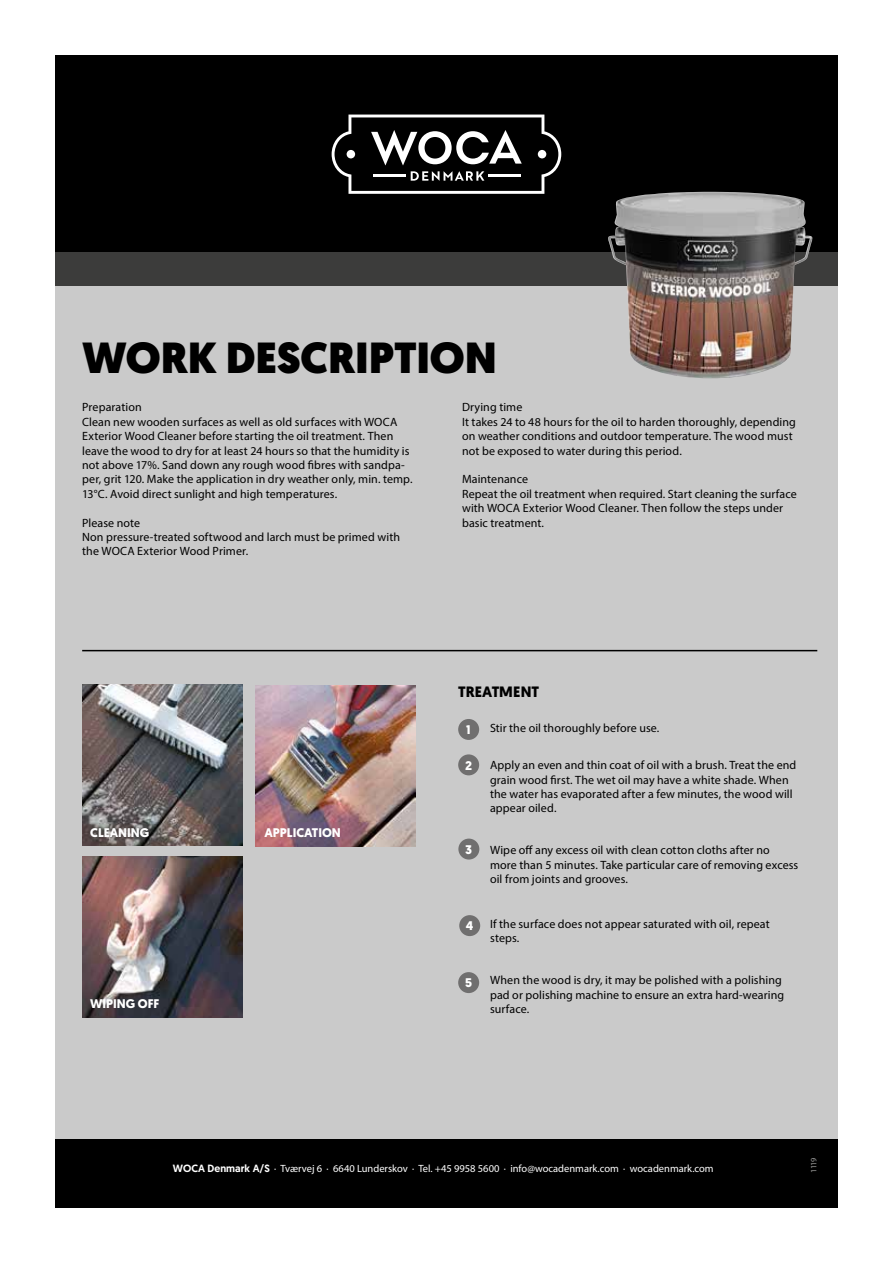
<style>
.page{position:relative;width:893px;height:1263px;background:#fff}
.page>*{position:absolute;margin:0;border:0;box-sizing:border-box;transform-origin:0 0}
.t1{font:900 43.5px "Geomanist";color:#000}
.t2{font:700 15px "Geomanist";color:#000}
.t3{font:700 12.45px "Geomanist";color:#fff}
.t4{font:12px/14.4px "Myriad Pro";letter-spacing:.005em;color:#000}
.t5{font:10.5px "Myriad Pro";color:#fff}
.t6{font:8.25px "Myriad Pro";color:#9d9d9c}
.s1{font-family:"Geomanist";font-weight:500}
</style>
<div class="page">
<div style="left:55px;top:131px;width:783px;height:1067px;background:#cacaca"></div>
<div style="left:55px;top:251px;width:783px;height:35px;background:#3c3c3b"></div>
<div style="left:55px;top:55px;width:783px;height:197px;background:#000"></div>
<svg style="left:332px;top:115px;width:229px;height:79px;background:#3a3a3a"></svg>
<img style="left:82px;top:685px;width:161px;height:160px">
<img style="left:82px;top:857px;width:161px;height:160px">
<img style="left:255px;top:686px;width:161px;height:160px">
<div style="left:55px;top:1140px;width:783px;height:68px;background:#000"></div>
<hr style="left:82px;top:650px;width:735px;height:1px;background:#000">
<img style="left:608px;top:192px;width:204px;height:186px">
<div style="left:458px;top:719px;width:21px;height:21px;background:#706f6f;border-radius:50%"></div>
<div style="left:458px;top:754px;width:21px;height:21px;background:#706f6f;border-radius:50%"></div>
<div style="left:458px;top:838px;width:21px;height:21px;background:#706f6f;border-radius:50%"></div>
<div style="left:459px;top:915px;width:21px;height:21px;background:#706f6f;border-radius:50%"></div>
<div style="left:458px;top:972px;width:21px;height:21px;background:#706f6f;border-radius:50%"></div>
<h1 class="t1" style="left:82px;top:328px;width:416px">WORK DESCRIPTION</h1>
<p class="t4" style="left:82px;top:400px;width:332px">Preparation<br>Clean new wooden surfaces as well as old surfaces with WOCA Exterior Wood Cleaner before starting the oil treatment. Then leave the wood to dry for at least 24 hours so that the humidity is not above 17%. Sand down any rough wood fibres with sandpa&shy;per, grit 120. Make the application in dry weather only, min. temp.<br>13°C. Avoid direct sunlight and high temperatures.</p>
<p class="t4" style="left:82px;top:515px;width:319px">Please note<br>Non pressure-treated softwood and larch must be primed with the WOCA Exterior Wood Primer.</p>
<p class="t4" style="left:462px;top:400px;width:335px">Drying time<br>It takes 24 to 48 hours for the oil to harden thoroughly, depending on weather conditions and outdoor temperature. The wood must not be exposed to water during this period.</p>
<p class="t4" style="left:462px;top:472px;width:336px">Maintenance<br>Repeat the oil treatment when required. Start cleaning the surface with WOCA Exterior Wood Cleaner. Then follow the steps under basic treatment.</p>
<p class="t3" style="left:90px;top:824px;width:61px">CLEANING</p>
<p class="t3" style="left:90px;top:995px;width:71px">WIPING OFF</p>
<p class="t3" style="left:264px;top:824px;width:78px">APPLICATION</p>
<p class="t2" style="left:458px;top:682px;width:82px">TREATMENT</p>
<p class="t3" style="left:466px;top:721px;width:6px">1</p>
<p class="t3" style="left:465px;top:757px;width:8px">2</p>
<p class="t3" style="left:465px;top:841px;width:8px">3</p>
<p class="t3" style="left:466px;top:918px;width:9px">4</p>
<p class="t3" style="left:465px;top:975px;width:8px">5</p>
<p class="t4" style="left:490px;top:721px;width:171px">Stir the oil thoroughly before use.</p>
<p class="t4" style="left:490px;top:758px;width:308px">Apply an even and thin coat of oil with a brush. Treat the end grain wood first. The wet oil may have a white shade. When the water has evaporated after a few minutes, the wood will appear oiled.</p>
<p class="t4" style="left:490px;top:843px;width:310px">Wipe off any excess oil with clean cotton cloths after no more than 5 minutes. Take particular care of removing excess oil from joints and grooves.</p>
<p class="t4" style="left:490px;top:916px;width:281px">If the surface does not appear saturated with oil, repeat steps.</p>
<p class="t4" style="left:490px;top:973px;width:296px">When the wood is dry, it may be polished with a polishing pad or polishing machine to ensure an extra hard-wearing surface.</p>
<p class="t5" style="left:173px;top:1162px;width:542px"><span class="s1">WOCA Denmark A/S</span> · Tværvej 6 · 6640 Lunderskov · Tel. +45 9958 5600 · info@wocadenmark.com · wocadenmark.com</p>
<p class="t6" style="left:809px;top:1173px;width:17px;rotate:-90deg">1119</p>
</div>
